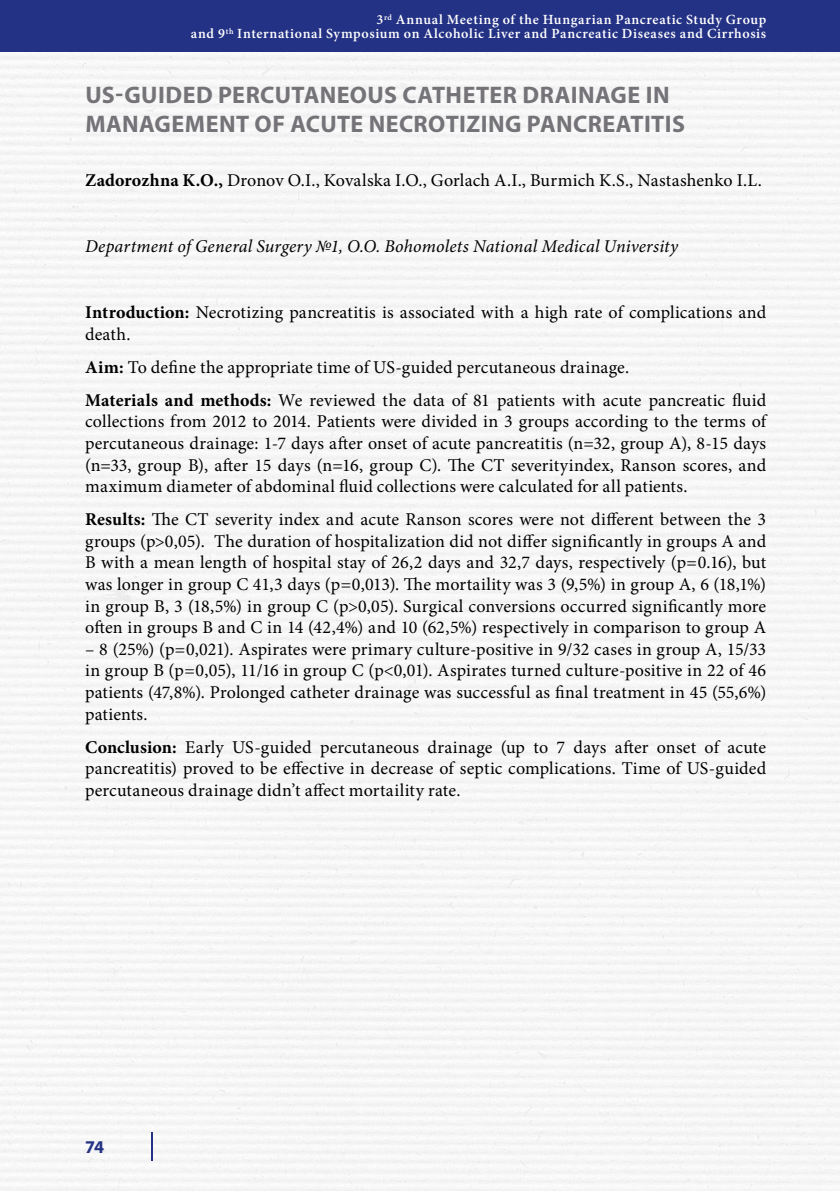
<style>
.page{position:relative;width:840px;height:1191px;background:#fff}
.page>*{position:absolute;margin:0;border:0;box-sizing:border-box;transform-origin:0 0}
.t1{font:700 24px/28.8px "Myriad Pro";letter-spacing:.015em;color:#757378}
.t2{font:18px/21.6px "Minion Pro";letter-spacing:.01em;color:#000;text-align:justify}
.t3{font:italic 18px "Minion Pro";letter-spacing:.01em;color:#000}
.t4{font:700 18px "Myriad Pro";color:#243285}
.t5{font:600 14px/14px "Minion Pro";letter-spacing:.045em;color:#fff;text-align:right}
.s1{font-weight:700}
</style>
<div class="page">
<div style="left:0;top:51px;width:839px;height:1140px;background:#f6f6f7"></div>
<div style="left:0;top:0;width:839px;height:51px;background:#243285"></div>
<hr style="left:151px;top:1132px;width:2px;height:28px;background:#243285">
<p class="t5" style="left:191px;top:13px;width:576px">3<sup>rd</sup> Annual Meeting of the Hungarian Pancreatic Study Group<br>and 9<sup>th</sup> International Symposium on Alcoholic Liver and Pancreatic Diseases and Cirrhosis</p>
<h1 class="t1" style="left:85px;top:80px;width:600px">US-GUIDED PERCUTANEOUS CATHETER DRAINAGE IN<br>MANAGEMENT OF ACUTE NECROTIZING PANCREATITIS</h1>
<p class="t2" style="left:85px;top:170px;width:677px"><span class="s1">Zadorozhna K.O.,</span> Dronov O.I., Kovalska I.O., Gorlach A.I., Burmich K.S., Nastashenko I.L.</p>
<p class="t3" style="left:85px;top:234px;width:594px">Department of General Surgery №1, O.O. Bohomolets National Medical University</p>
<p class="t2" style="left:85px;top:302px;width:682px"><span class="s1">Introduction:</span> Necrotizing pancreatitis is associated with a high rate of complications and death.</p>
<p class="t2" style="left:85px;top:351px;width:682px;line-height:33px"><span class="s1">Aim:</span> To define the appropriate time of US-guided percutaneous drainage.<br><span class="s1">Materials and methods:</span> We reviewed the data of 81 patients with acute pancreatic fluid</p>
<p class="t2" style="left:85px;top:411px;width:682px">collections from 2012 to 2014. Patients were divided in 3 groups according to the terms of percutaneous drainage: 1-7 days after onset of acute pancreatitis (n=32, group A), 8-15 days (n=33, group B), after 15 days (n=16, group C). The CT severityindex, Ranson scores, and maximum diameter of abdominal fluid collections were calculated for all patients.</p>
<p class="t2" style="left:85px;top:508px;width:682px"><span class="s1">Results:</span> The CT severity index and acute Ranson scores were not different between the 3 groups (p&gt;0,05). The duration of hospitalization did not differ significantly in groups A and B with a mean length of hospital stay of 26,2 days and 32,7 days, respectively (p=0.16), but was longer in group C 41,3 days (p=0,013). The mortaility was 3 (9,5%) in group A, 6 (18,1%) in group B, 3 (18,5%) in group C (p&gt;0,05). Surgical conversions occurred significantly more often in groups B and C in 14 (42,4%) and 10 (62,5%) respectively in comparison to group A</p>
<p class="t2" style="left:85px;top:638px;width:682px">– 8 (25%) (p=0,021). Aspirates were primary culture-positive in 9/32 cases in group A, 15/33 in group B (p=0,05), 11/16 in group C (p&lt;0,01). Aspirates turned culture-positive in 22 of 46 patients (47,8%). Prolonged catheter drainage was successful as final treatment in 45 (55,6%) patients.</p>
<p class="t2" style="left:85px;top:736px;width:682px"><span class="s1">Conclusion:</span> Early US-guided percutaneous drainage (up to 7 days after onset of acute pancreatitis) proved to be effective in decrease of septic complications. Time of US-guided percutaneous drainage didn’t affect mortaility rate.</p>
<p class="t4" style="left:85px;top:1135px;width:21px">74</p>
</div>
